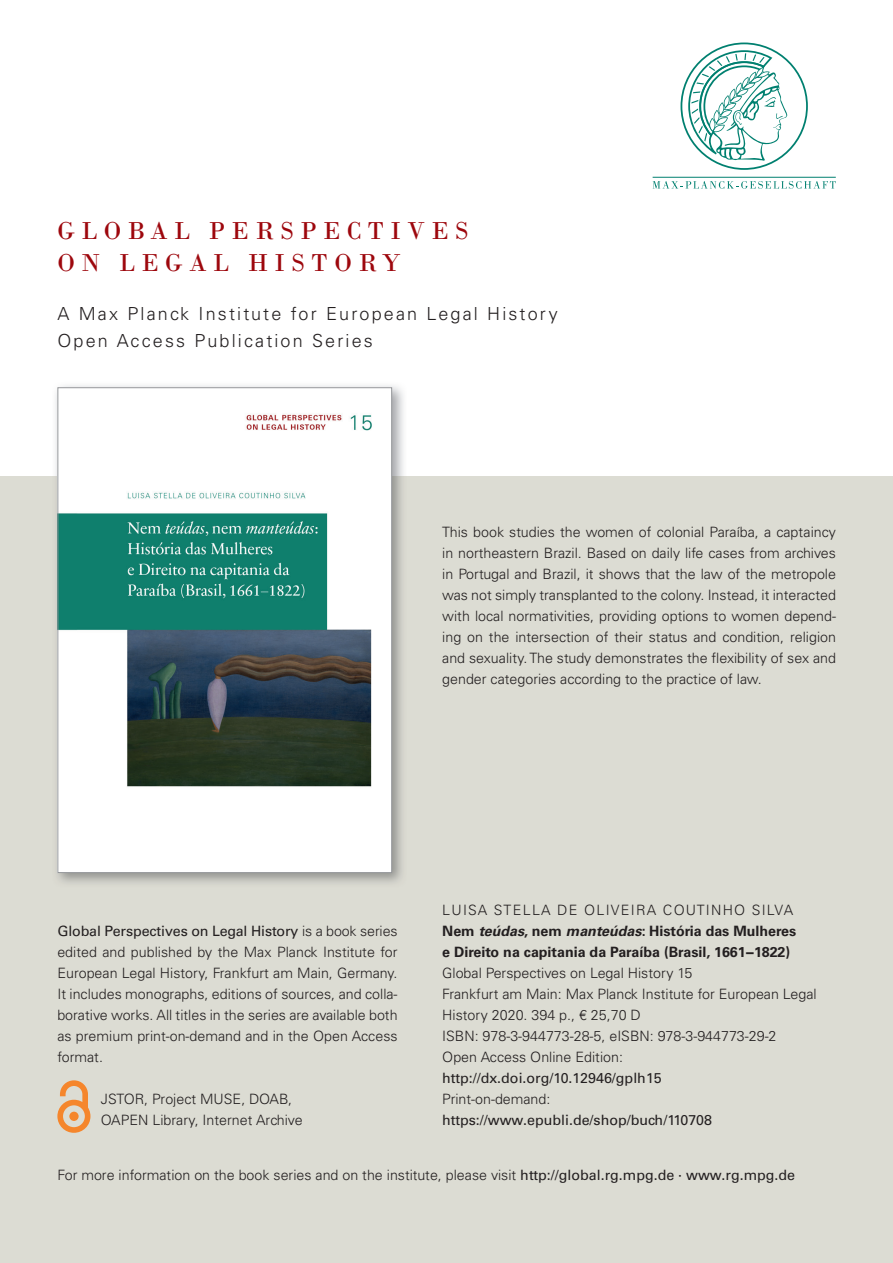
<style>
.page{position:relative;width:893px;height:1263px;background:#fff}
.page>*{position:absolute;margin:0;border:0;box-sizing:border-box;transform-origin:0 0}
.t1{font:25.8px/32.2px "Bodoni";letter-spacing:.26em;color:#9d070d;scale:.96 1}
.t2{font:300 18px/27px "Univers";letter-spacing:.12em;color:#231f20}
.t3{font:300 14.25px/21px "Univers";color:#231f20;text-align:justify}
.t4{font:700 14.25px/21px "Univers";color:#231f20}
.t5{font:14.25px "Univers";color:#231f20}
.s1{font-weight:400}
.s2{font-weight:300}
.s3{font-style:italic}
</style>
<div class="page">
<svg style="left:680px;top:43px;width:128px;height:127px"></svg>
<svg style="left:653px;top:181px;width:183px;height:8px"></svg>
<hr style="left:653px;top:177px;width:183px;height:1px;background:#008070">
<div style="left:0;top:476px;width:893px;height:787px;background:#dcdcd3"></div>
<img style="left:55px;top:385px;width:349px;height:498px">
<img style="left:59px;top:389px;width:331px;height:482px">
<div style="left:57px;top:387px;width:335px;height:486px;border:1px solid #939598"></div>
<svg style="left:57px;top:1080px;width:33px;height:53px"></svg>
<div style="left:69px;top:1112px;width:10px;height:9px;background:#f5862c;border-radius:50%"></div>
<h1 class="t1" style="left:57px;top:215px;width:430px">GLOBAL PERSPECTIVES<br>ON LEGAL HISTORY</h1>
<p class="t2" style="left:57px;top:300px;width:502px">A Max Planck Institute for European Legal History<br>Open Access Publication Series</p>
<p class="t3" style="left:442px;top:521px;width:395px">This book studies the women of colonial Paraíba, a captaincy in north eastern Brazil. Based on daily life cases from archives in Portugal and Brazil, it shows that the law of the metropole was not simply transplanted to the colony. Instead, it interacted with local normativities, providing options to women depend&shy;ing on the intersection of their status and condition, religion and sexuality. The study demonstrates the flexibility of sex and gender categories according to the practice of law.</p>
<p class="t3" style="left:57px;top:921px;width:342px"><span class="s1">Global Perspectives on Legal History</span> is a book series edited and published by the Max Planck Institute for European Legal History, Frankfurt am Main, Germany.<br>It includes monographs, editions of sources, and colla&shy;borative works. All titles in the series are available both as premium print-on-demand and in the Open Access format.</p>
<p class="t3" style="left:101px;top:1089px;width:203px">JSTOR, Project MUSE, DOAB,<br>OAPEN Library, Internet Archive</p>
<p class="t4" style="left:442px;top:900px;width:356px"><span class="s2">LUISA STELLA DE OLIVEIRA COUTINHO SILVA<br></span>Nem <span class="s3">teúdas</span>, nem <span class="s3">manteúdas</span>: História das Mulheres e Direito na capitania da Paraíba (Brasil, 1661−1822)</p>
<p class="t3" style="left:442px;top:963px;width:376px;text-align:left">Global Perspectives on Legal History 15<br>Frankfurt am Main: Max Planck Institute for European Legal History 2020. 394 p., € 25,70 D<br>ISBN: 978-3-944773-28-5, eISBN: 978-3-944773-29-2<br>Open Access Online Edition:</p>
<p class="t5" style="left:442px;top:1070px;width:221px">http://dx.doi.org/10.12946/gplh15</p>
<p class="t3" style="left:442px;top:1089px;width:110px">Print-on-demand:</p>
<p class="t5" style="left:442px;top:1112px;width:271px">https://www.epubli.de/shop/buch/110708</p>
<p class="t3" style="left:57px;top:1165px;width:739px">For more information on the book series and on the institute, please visit <span class="s1">http://global.rg.mpg.de · www.rg.mpg.de</span></p>
</div>
